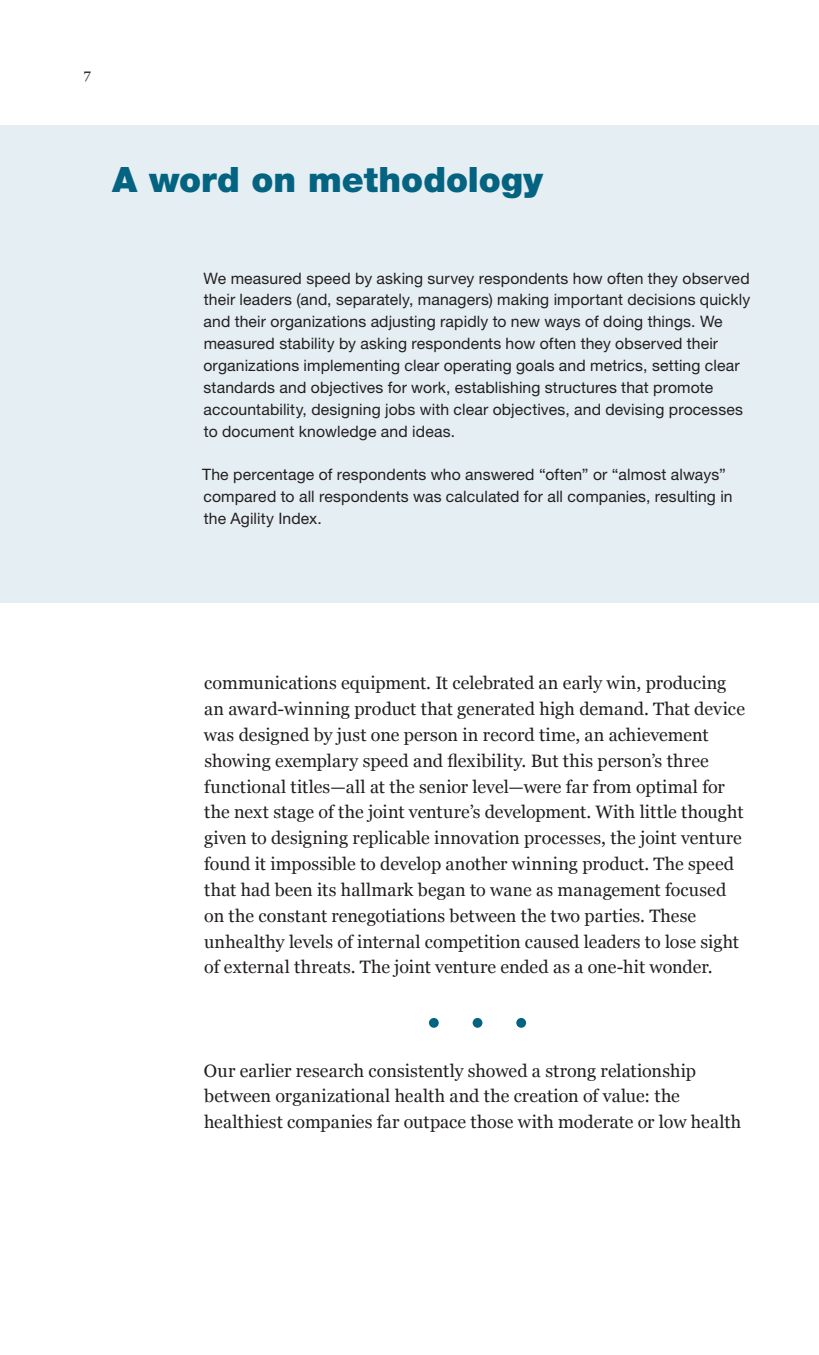
<style>
.page{position:relative;width:819px;height:1355px;background:#fff}
.page>*{position:absolute;margin:0;border:0;box-sizing:border-box;transform-origin:0 0}
.Footnote-sentences{font:900 35px "Helvetica Neue LT Std";color:#046380}
.t1{font:17.85px/25.9px "Georgia";letter-spacing:.005em;color:#231f20}
.Body_text{font:15.75px/21.9px "Helvetica Neue LT Std";letter-spacing:.01em;color:#231f20}
.t2{font:14px "Georgia";color:#231f20}
</style>
<div class="page">
<div style="left:0;top:125px;width:818px;height:478px;background:#e4eef3"></div>
<div style="left:473px;top:1018px;width:9px;height:9px;background:#046380;border-radius:50%"></div>
<div style="left:516px;top:1018px;width:10px;height:9px;background:#046380;border-radius:50%"></div>
<div style="left:429px;top:1018px;width:10px;height:9px;background:#046380;border-radius:50%"></div>
<p class="t2" style="left:84px;top:64px;width:9px">7</p>
<p class="Footnote-sentences" style="left:112px;top:159px;width:432px">A word on methodology</p>
<p class="Body_text" style="left:203px;top:267px;width:548px">We measured speed by asking survey respondents how often they observed their leaders (and, separately, managers) making important decisions quickly and their organizations adjusting rapidly to new ways of doing things. We measured stability by asking respondents how often they observed their organizations implementing clear operating goals and metrics, setting clear standards and objectives for work, establishing structures that promote accountability, designing jobs with clear objectives, and devising processes to document knowledge and ideas.</p>
<p class="Body_text" style="left:202px;top:464px;width:532px">The percentage of respondents who answered “often” or “almost always” compared to all respondents was calculated for all companies, resulting in the Agility Index.</p>
<p class="t1" style="left:204px;top:669px;width:543px">communications equipment. It celebrated an early win, producing an award-winning product that generated high demand. That device was designed by just one person in record time, an achievement showing exemplary speed and flexibility. But this person’s three functional titles—all at the senior level—were far from optimal for the next stage of the joint venture’s development. With little thought given to designing replicable innovation processes, the joint venture found it impossible to develop another winning product. The speed that had been its hallmark began to wane as management focused on the constant renegotiations between the two parties. These unhealthy levels of internal competition caused leaders to lose sight of external threats. The joint venture ended as a one-hit wonder.</p>
<p class="t1" style="left:204px;top:1056px;width:539px">Our earlier research consistently showed a strong relationship between organizational health and the creation of value: the healthiest companies far outpace those with moderate or low health</p>
</div>
